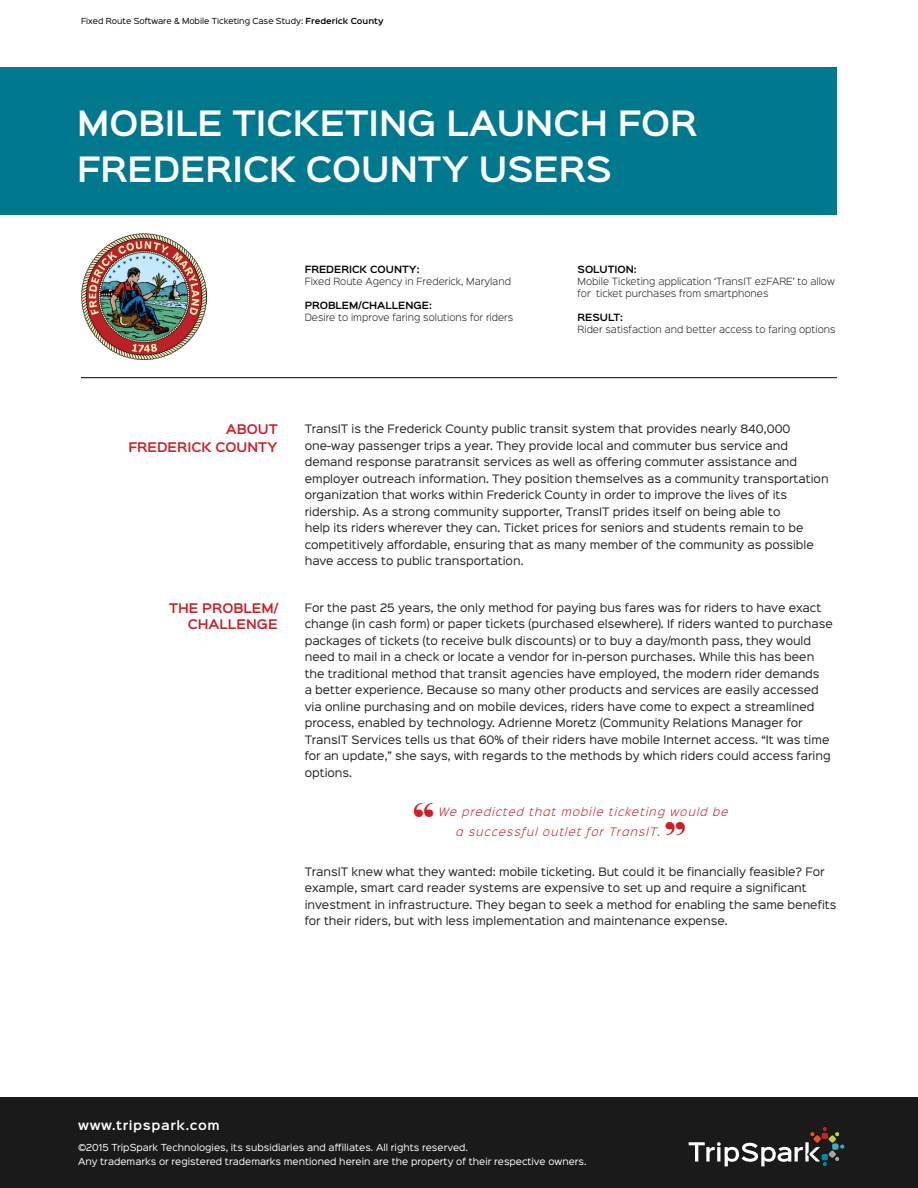
<style>
.page{position:relative;width:918px;height:1188px;background:#fff}
.page>*{position:absolute;margin:0;border:0;box-sizing:border-box;transform-origin:0 0}
.quote{font:45px "Elephant";color:#cb2029}
.Subtitle{font:600 31.5px/46.5px "Sinkin Sans 600";color:#fff}
.Subtitle-2{font:600 12px/18px "Sinkin Sans 600";color:#cb2029;text-align:right}
.t1{font:600 11.7px "Sinkin Sans 600";letter-spacing:.05em;color:#fff}
.body_text{font:10.5px/16.5px "Sinkin Sans 400";color:#231f20}
.quote-2{font:italic 300 10.5px/19.5px "Sinkin Sans 300";letter-spacing:.1em;color:#cb2029}
.t2{font:300 9px/12px "Sinkin Sans 300";color:#231f20}
.t3{font:600 9px "Sinkin Sans 600";color:#000}
.t4{font:8.7px/14.5px "Sinkin Sans 400";color:#fff}
.t5{font:7.5px "Sinkin Sans 400";color:#000}
.s1{font-family:"Sinkin Sans 600";font-weight:600}
.s2{font-family:"Sinkin Sans 600";font-weight:600;color:#000}
</style>
<div class="page">
<div style="left:0;top:1097px;width:918px;height:91px;background:#1a1a1a"></div>
<svg style="left:689px;top:1127px;width:155px;height:39px"></svg>
<div style="left:0;top:68px;width:837px;height:147px;background:#00788d"></div>
<hr style="left:81px;top:377px;width:756px;height:1px;background:#000">
<img style="left:81px;top:233px;width:126px;height:126px">
<p class="t5" style="left:81px;top:15px;width:304px">Fixed Route Software &amp; Mobile Ticketing Case Study: <span class="s1">Frederick County</span></p>
<p class="Subtitle" style="left:77px;top:97px;width:621px">MOBILE TICKETING LAUNCH FOR<br>FREDERICK COUNTY USERS</p>
<p class="t2" style="left:305px;top:263px;width:208px"><span class="s2">FREDERICK COUNTY:<br></span>Fixed Route Agency in Frederick, Maryland</p>
<p class="t2" style="left:305px;top:299px;width:210px"><span class="s2">PROBLEM/CHALLENGE:<br></span>Desire to improve faring solutions for riders</p>
<p class="t3" style="left:578px;top:261px;width:61px">SOLUTION:</p>
<p class="t2" style="left:578px;top:275px;width:259px">Mobile Ticketing application ‘TransIT ezFARE’ to allow for ticket purchases from smartphones</p>
<p class="t2" style="left:578px;top:311px;width:260px"><span class="s2">RESULT:<br></span>Rider satisfaction and better access to faring options</p>
<p class="Subtitle-2" style="left:128px;top:420px;width:151px">ABOUT<br>FREDERICK COUNTY</p>
<p class="Subtitle-2" style="left:169px;top:599px;width:110px;line-height:16.5px">THE PROBLEM/<br>CHALLENGE</p>
<p class="body_text" style="left:305px;top:420px;width:525px">TransIT is the Frederick County public transit system that provides nearly 840,000 one-way passenger trips a year. They provide local and commuter bus service and demand response paratransit services as well as offering commuter assistance and employer outreach information. They position themselves as a community transportation organization that works within Frederick County in order to improve the lives of its ridership. As a strong community supporter, TransIT prides itself on being able to<br>help its riders wherever they can. Ticket prices for seniors and students remain to be competitively affordable, ensuring that as many member of the community as possible have access to public transportation.</p>
<p class="body_text" style="left:305px;top:598px;width:530px">For the past 25 years, the only method for paying bus fares was for riders to have exact change (in cash form) or paper tickets (purchased elsewhere). If riders wanted to purchase packages of tickets (to receive bulk discounts) or to buy a day/month pass, they would need to mail in a check or locate a vendor for in-person purchases. While this has been the traditional method that transit agencies have employed, the modern rider demands<br>a better experience. Because so many other products and services are easily accessed via online purchasing and on mobile devices, riders have come to expect a streamlined process, enabled by technology. Adrienne Moretz (Community Relations Manager for TransIT Services tells us that 60% of their riders have mobile Internet access. “It was time for an update,” she says, with regards to the methods by which riders could access faring options.</p>
<p class="quote" style="left:413px;top:792px;width:22px">“</p>
<p class="quote-2" style="left:456px;top:802px;width:274px;text-indent:-18px">We predicted that mobile ticketing would be a successful outlet for TransIT.</p>
<p class="quote" style="left:665px;top:811px;width:22px">”</p>
<p class="body_text" style="left:305px;top:862px;width:533px">TransIT knew what they wanted: mobile ticketing. But could it be financially feasible? For example, smart card reader systems are expensive to set up and require a significant investment in infrastructure. They began to seek a method for enabling the same benefits for their riders, but with less implementation and maintenance expense.</p>
<p class="t1" style="left:78px;top:1115px;width:143px">www.tripspark.com</p>
<p class="t4" style="left:78px;top:1139px;width:510px">©2015 TripSpark Technologies, its subsidiaries and affiliates. All rights reserved.<br>Any trademarks or registered trademarks mentioned herein are the property of their respective owners.</p>
</div>
